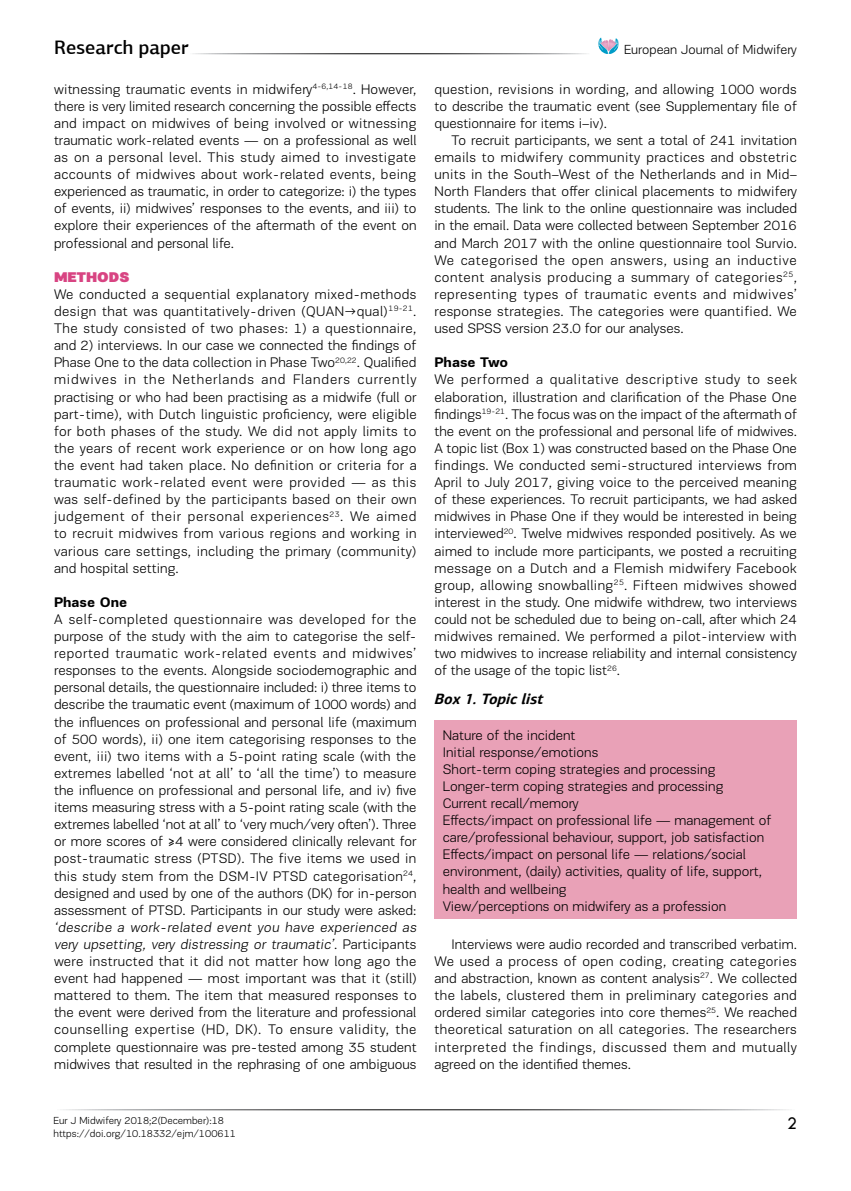
<style>
.page{position:relative;width:851px;height:1191px;background:#fff}
.page>*{position:absolute;margin:0;border:0;box-sizing:border-box;transform-origin:0 0}
.t1{font:500 19.5px "PF Agora Sans Pro";color:#000}
.t2{font:18px "Tw Cen";color:#000}
.t3{font:italic 700 15px "PF Agora Sans Pro";color:#000}
.t4{font:300 14.25px/17.1px "PF Encore Sans Pro";color:#000;text-align:justify}
.t5{font:700 14.25px "PF Encore Sans Pro";color:#000}
.t6{font:900 14.25px "PF Encore Sans Pro";color:#d84482}
.t7{font:300 13.5px "PF Encore Sans Pro";color:#000}
.t8{font:300 10.5px "PF Encore Sans Pro";color:#000}
.s1{font-family:"DIN Pro";font-weight:400}
</style>
<div class="page">
<svg style="left:598px;top:37px;width:20px;height:17px"></svg>
<div style="left:434px;top:720px;width:362px;height:199px;background:#e9a1b7"></div>
<h1 class="t1" style="left:54px;top:35px;width:136px">Research paper</h1>
<p class="t4" style="left:54px;top:80px;width:364px">witnessing traumatic events in midwifery<sup>4-6,14-18</sup>. However, there is very limited research concerning the possible effects and impact on midwives of being involved or witnessing traumatic work-related events — on a professional as well as on a personal level. This study aimed to investigate accounts of midwives about work-related events, being experienced as traumatic, in order to categorize: i) the types of events, ii) midwives’ responses to the events, and iii) to explore their experiences of the aftermath of the event on professional and personal life.</p>
<p class="t6" style="left:54px;top:267px;width:77px">METHODS</p>
<p class="t4" style="left:54px;top:286px;width:364px">We conducted a sequential explanatory mixed-methods design that was quantitatively-driven (QUAN→qual)<sup>19-21</sup>.<br>The study consisted of two phases: 1) a questionnaire, and 2) interviews. In our case we connected the findings of Phase One to the data collection in Phase Two<sup>20,22</sup>. Qualified midwives in the Netherlands and Flanders currently practising or who had been practising as a midwife (full or part-time), with Dutch linguistic proficiency, were eligible for both phases of the study. We did not apply limits to the years of recent work experience or on how long ago the event had taken place. No definition or criteria for a traumatic work-related event were provided — as this was self-defined by the participants based on their own judgement of their personal experiences<sup>23</sup>. We aimed to recruit midwives from various regions and working in various care settings, including the primary (community) and hospital setting.</p>
<p class="t5" style="left:54px;top:593px;width:75px">Phase One</p>
<p class="t4" style="left:54px;top:610px;width:366px;text-align:left">A self-completed questionnaire was developed for the purpose of the study with the aim to categorise the self&shy;reported traumatic work-related events and midwives’ responses to the events. Alongside sociodemographic and personal details, the questionnaire included: i) three items to describe the traumatic event (maximum of 1000 words) and the influences on professional and personal life (maximum of 500 words), ii) one item categorising responses to the event, iii) two items with a 5-point rating scale (with the extremes labelled ‘not at all’ to ‘all the time’) to measure the influence on professional and personal life, and iv) five items measuring stress with a 5-point rating scale (with the extremes labelled ‘not at all’ to ‘very much/very often’). Three or more scores of <span class="s1">≥</span>4 were considered clinically relevant for post-traumatic stress (PTSD). The five items we used in this study stem from the DSM-IV PTSD categorisation<sup>24</sup>, designed and used by one of the authors (DK) for in-person assessment of PTSD. Participants in our study were asked: ‘describe a work-related event you have experienced as very upsetting, very distressing or traumatic’. Pa rt i c i p a n t s were instructed that it did not matter how long ago the event had happened — most important was that it (still) mattered to them. The item that measured responses to the event were derived from the literature and professional counselling expertise (HD, DK). To ensure validity, the complete questionnaire was pre-tested among 35 student midwives that resulted in the rephrasing of one ambiguous</p>
<p class="t7" style="left:624px;top:42px;width:174px">European Journal of Midwifery</p>
<p class="t4" style="left:434px;top:80px;width:364px">question, revisions in wording, and allowing 1000 words to describe the traumatic event (see Supplementary file of questionnaire for items i–iv).</p>
<p class="t4" style="left:434px;top:132px;width:364px;text-indent:17px">To recruit participants, we sent a total of 241 invitation emails to midwifery community practices and obstetric units in the South–West of the Netherlands and in Mid– North Flanders that offer clinical placements to midwifery students. The link to the online questionnaire was included in the email. Data were collected between September 2016 and March 2017 with the online questionnaire tool Survio.<br>We categorised the open answers, using an inductive content analysis producing a summary of categories<sup>25</sup>, representing types of traumatic events and midwives’ response strategies. The categories were quantified. We used SPSS version 23.0 for our analyses.</p>
<p class="t5" style="left:434px;top:353px;width:75px">Phase Two</p>
<p class="t4" style="left:434px;top:371px;width:364px">We performed a qualitative descriptive study to seek elaboration, illustration and clarification of the Phase One findings<sup>19-21</sup>. The focus was on the impact of the aftermath of the event on the professional and personal life of midwives.<br>A topic list (Box 1) was constructed based on the Phase One findings. We conducted semi-structured interviews from April to July 2017, giving voice to the perceived meaning of these experiences. To recruit participants, we had asked midwives in Phase One if they would be interested in being interviewed<sup>20</sup>. Twelve midwives responded positively. As we aimed to include more participants, we posted a recruiting message on a Dutch and a Flemish midwifery Facebook group, allowing snowballing<sup>25</sup>. Fifteen midwives showed interest in the study. One midwife withdrew, two interviews could not be scheduled due to being on-call, after which 24 midwives remained. We performed a pilot-interview with two midwives to increase reliability and internal consistency of the usage of the topic list<sup>26</sup>.</p>
<p class="t3" style="left:434px;top:690px;width:113px">Box 1. Topic list</p>
<p class="t4" style="left:443px;top:726px;width:330px;text-align:left">Nature of the incident<br>Initial response/emotions<br>Short-term coping strategies and processing Longer-term coping strategies and processing<br>Current recall/memory<br>Effects/impact on professional life — management of care/professional behaviour, support, job satisfaction Effects/impact on personal life — relations/social environment, (daily) activities, quality of life, support, health and wellbeing<br>View/perceptions on midwifery as a profession</p>
<p class="t4" style="left:434px;top:935px;width:364px;text-indent:17px">Interviews were audio recorded and transcribed verbatim.<br>We used a process of open coding, creating categories and abstraction, known as content analysis<sup>27</sup>. We collected the labels, clustered them in preliminary categories and ordered similar categories into core themes<sup>25</sup>. We reached theoretical saturation on all categories. The researchers interpreted the findings, discussed them and mutually agreed on the identified themes.</p>
<p class="t8" style="left:53px;top:1114px;width:172px">Eur J Midwifery 2018;2(December):18</p>
<p class="t2" style="left:786px;top:1112px;width:11px">2</p>
<p class="t8" style="left:53px;top:1127px;width:184px">https://doi.org/10.18332/ejm/100611</p>
</div>
